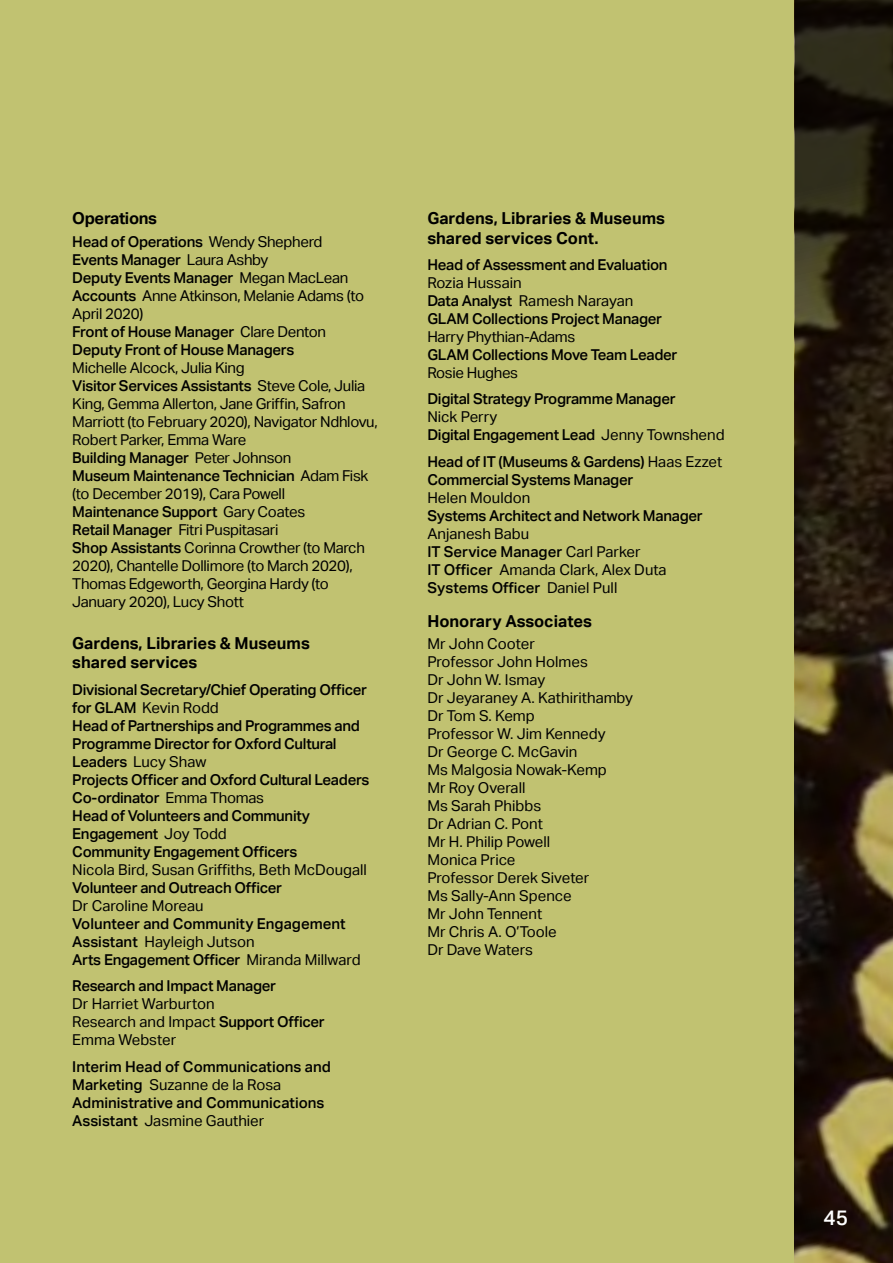
<style>
.page{position:relative;width:893px;height:1263px;background:#fff}
.page>*{position:absolute;margin:0;border:0;box-sizing:border-box;transform-origin:0 0}
.t1{font:500 21px "Aktiv Grotesk";color:#fff}
.t2{font:700 16.5px/19.8px "Aktiv Grotesk";color:#000}
.t3{font:700 16.5px "Aktiv Grotesk";letter-spacing:-.02em;color:#000}
.t4{font:500 15px/18px "Aktiv Grotesk";letter-spacing:-.02em;color:#000}
.t5{font:15px/18px "Aktiv Grotesk";letter-spacing:-.02em;color:#000}
.t6{font:15px/18px "Aktiv Grotesk";color:#000}
.t7{font:500 15px/18px "Aktiv Grotesk";color:#000}
.s1{font-weight:500}
.s2{font-weight:400}
</style>
<div class="page">
<div style="left:0;top:0;width:819px;height:1263px;background:#c1c271"></div>
<svg style="left:794px;top:0;width:99px;height:1263px;background:#342a17"></svg>
<p class="t3" style="left:72px;top:209px;width:86px">Operations</p>
<p class="t5" style="left:72px;top:232px;width:307px"><span class="s1">Head of Operations</span> Wendy Shepherd<br><span class="s1">Events Manager</span> Laura Ashby<br><span class="s1">Deputy Events Manager</span> Megan MacLean <span class="s1">Accounts</span> Anne Atkinson, Melanie Adams (to April 2020)<br><span class="s1">Front of House Manager</span> Clare Denton <span class="s1">Deputy Front of House Managers<br></span>Michelle Alcock, Julia King<br><span class="s1">Visitor Services Assistants</span> Steve Cole, Julia King, Gemma Allerton, Jane Griffin, Safron Marriott (to February 2020), Navigator Ndhlovu, Robert Parker, Emma Ware<br><span class="s1">Building Manager</span> Peter Johnson<br><span class="s1">Museum Maintenance Technician</span> Adam Fisk (to December 2019), Cara Powell<br><span class="s1">Maintenance Support</span> Gary Coates<br><span class="s1">Retail Manager</span> Fitri Puspitasari<br><span class="s1">Shop Assistants</span> Corinna Crowther (to March 2020), Chantelle Dollimore (to March 2020), Thomas Edgeworth, Georgina Hardy (to January 2020), Lucy Shott</p>
<p class="t2" style="left:72px;top:633px;width:239px">Gardens, Libraries &amp; Museums shared services</p>
<p class="t4" style="left:72px;top:681px;width:299px">Divisional Secretary/Chief Operating Officer for GLAM <span class="s2">Kevin Rodd<br></span>Head of Partnerships and Programmes and<br>Programme Director for Oxford Cultural<br>Leaders <span class="s2">Lucy Shaw<br></span>Projects Officer and Oxford Cultural Leaders<br>Co-ordinator <span class="s2">Emma Thomas<br></span>Head of Volunteers and Community<br>Engagement <span class="s2">Joy Todd<br></span>Community Engagement Officers<br><span class="s2">Nicola Bird, Susan Griffiths, Beth McDougall<br></span>Volunteer and Outreach Officer<br><span class="s2">Dr Caroline Moreau<br></span>Volunteer and Community Engagement<br>Assistant <span class="s2">Hayleigh Jutson<br></span>Arts Engagement Officer <span class="s2">Miranda Millward</span></p>
<p class="t6" style="left:72px;top:977px;width:254px"><span class="s1">Research and Impact Manager<br></span>Dr Harriet Warburton<br>Research and Impact <span class="s1">Support Officer<br></span>Emma Webster</p>
<p class="t7" style="left:72px;top:1058px;width:260px">Interim Head of Communications and<br>Marketing <span class="s2">Suzanne de la Rosa<br></span>Administrative and Communications<br>Assistant <span class="s2">Jasmine Gauthier</span></p>
<p class="t2" style="left:427px;top:209px;width:239px">Gardens, Libraries &amp; Museums shared services Cont.</p>
<p class="t4" style="left:427px;top:256px;width:252px">Head of Assessment and Evaluation<br><span class="s2">Rozia Hussain<br></span>Data Analyst <span class="s2">Ramesh Narayan<br></span>GLAM Collections Project Manager<br><span class="s2">Harry Phythian-Adams<br></span>GLAM Collections Move Team Leader<br><span class="s2">Rosie Hughes</span></p>
<p class="t4" style="left:427px;top:390px;width:299px">Digital Strategy Programme Manager<br><span class="s2">Nick Perry<br></span>Digital Engagement Lead <span class="s2">Jenny Townshend</span></p>
<p class="t4" style="left:427px;top:453px;width:296px">Head of IT (Museums &amp; Gardens) <span class="s2">Haas Ezzet<br></span>Commercial Systems Manager<br><span class="s2">Helen Mouldon<br></span>Systems Architect and Network Manager<br><span class="s2">Anjanesh Babu<br></span>IT Service Manager <span class="s2">Carl Parker<br></span>IT Officer <span class="s2">Amanda Clark, Alex Duta<br></span>Systems Officer <span class="s2">Daniel Pull</span></p>
<p class="t2" style="left:427px;top:611px;width:166px">Honorary Associates</p>
<p class="t6" style="left:427px;top:635px;width:207px">Mr John Cooter<br>Professor John Holmes<br>Dr John W. Ismay<br>Dr Jeyaraney A. Kathirithamby<br>Dr Tom S. Kemp<br>Professor W. Jim Kennedy<br>Dr George C. McGavin<br>Ms Malgosia Nowak-Kemp<br>Mr Roy Overall<br>Ms Sarah Phibbs<br>Dr Adrian C. Pont<br>Mr H. Philip Powell<br>Monica Price<br>Professor Derek Siveter<br>Ms Sally-Ann Spence<br>Mr John Tennent<br>Mr Chris A. O’Toole<br>Dr Dave Waters</p>
<h1 class="t1" style="left:823px;top:1205px;width:26px">45</h1>
</div>
